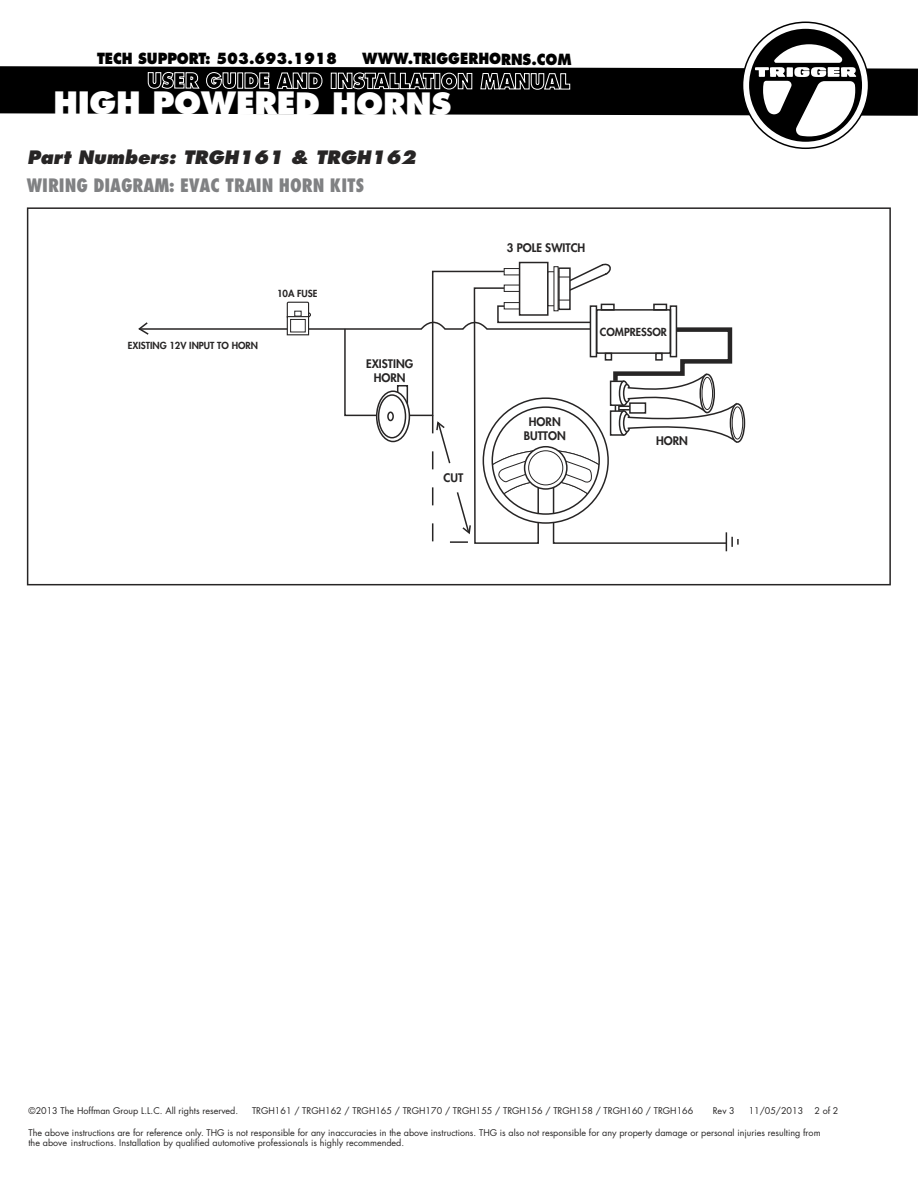
<style>
.page{position:relative;width:918px;height:1188px;background:#fff}
.page>*{position:absolute;margin:0;border:0;box-sizing:border-box;transform-origin:0 0}
.t1{font:800 30px "Futura";letter-spacing:-.015em;color:#fff}
.t2{font:800 condensed 18px "Futura";color:#808183}
.t3{font:italic 800 18px "Futura";color:#272525}
.t4{font:800 15px "Futura";letter-spacing:-.005em;color:#000;scale:.88 1}
.t5{font:800 11.55px/13.8px "Futura";color:#272525;text-align:center}
.t6{font:800 10.8px "Futura";color:#272525}
.t7{font:800 9.45px "Futura";color:#272525}
.t8{font:9px/10.8px "Futura";color:#272525}
</style>
<div class="page">
<div style="left:27px;top:207px;width:864px;height:378px;border:2px solid #272525"></div>
<svg style="left:0;top:66px;width:918px;height:50px;background:#111"></svg>
<svg style="left:147px;top:72px;width:53px;height:17px"></svg>
<svg style="left:206px;top:72px;width:30px;height:17px"></svg>
<div style="left:237px;top:72px;width:6px;height:17px;border:1px solid #fff"></div>
<svg style="left:244px;top:72px;width:26px;height:17px"></svg>
<svg style="left:276px;top:72px;width:47px;height:17px"></svg>
<svg style="left:338px;top:72px;width:96px;height:18px;background:#474747"></svg>
<svg style="left:441px;top:72px;width:32px;height:18px"></svg>
<svg style="left:480px;top:66px;width:91px;height:24px;background:#444"></svg>
<svg style="left:743px;top:22px;width:126px;height:126px"></svg>
<svg style="left:749px;top:29px;width:113px;height:113px"></svg>
<div style="left:519px;top:262px;width:30px;height:54px;background:#272525"></div>
<svg style="left:730px;top:404px;width:14px;height:38px"></svg>
<div style="left:730px;top:403px;width:15px;height:40px;border:2px solid #272525;border-radius:50%"></div>
<div style="left:732px;top:407px;width:11px;height:32px;background:#fff;border-radius:50%"></div>
<div style="left:732px;top:407px;width:11px;height:32px;border:1px solid #272525;border-radius:50%"></div>
<svg style="left:138px;top:263px;width:601px;height:288px"></svg>
<h3 class="t4" style="left:97px;top:49px;width:274px">TECH SUPPORT: 503.693.1918</h3>
<h3 class="t4" style="left:362px;top:50px;width:240px">WWW.TRIGGERHORNS.COM</h3>
<h1 class="t1" style="left:54px;top:85px;width:399px">HIGH POWERED HORNS</h1>
<h2 class="t3" style="left:27px;top:146px;width:390px">Part Numbers: TRGH161 &amp; TRGH162</h2>
<h2 class="t2" style="left:27px;top:174px;width:339px">WIRING DIAGRAM: EVAC TRAIN HORN KITS</h2>
<p class="t7" style="left:128px;top:339px;width:132px">EXISTING 12V INPUT TO HORN</p>
<p class="t7" style="left:277px;top:287px;width:42px">10A FUSE</p>
<p class="t5" style="left:366px;top:356px;width:49px">EXISTING</p>
<p class="t5" style="left:374px;top:370px;width:33px">HORN</p>
<p class="t5" style="left:444px;top:470px;width:21px">CUT</p>
<p class="t5" style="left:507px;top:241px;width:80px">3 POLE SWITCH</p>
<p class="t6" style="left:600px;top:324px;width:69px">COMPRESSOR</p>
<p class="t5" style="left:524px;top:415px;width:44px">HORN<br>BUTTON</p>
<p class="t5" style="left:656px;top:433px;width:33px">HORN</p>
<p class="t8" style="left:28px;top:1105px;width:211px">©2013 The Hoffman Group L.L.C. All rights reserved.</p>
<p class="t8" style="left:252px;top:1105px;width:443px">TRGH161 / TRGH162 / TRGH165 / TRGH170 / TRGH155 / TRGH156 / TRGH158 / TRGH160 / TRGH166</p>
<p class="t8" style="left:713px;top:1105px;width:24px">Rev 3</p>
<p class="t8" style="left:749px;top:1105px;width:91px">11/05/2013 2 of 2</p>
<p class="t8" style="left:28px;top:1127px;width:794px">The above instructions are for reference only. THG is not responsible for any inaccuracies in the above instructions. THG is also not responsible for any property damage or personal injuries resulting from the above instructions. Installation by qualified automotive professionals is highly recommended.</p>
</div>
